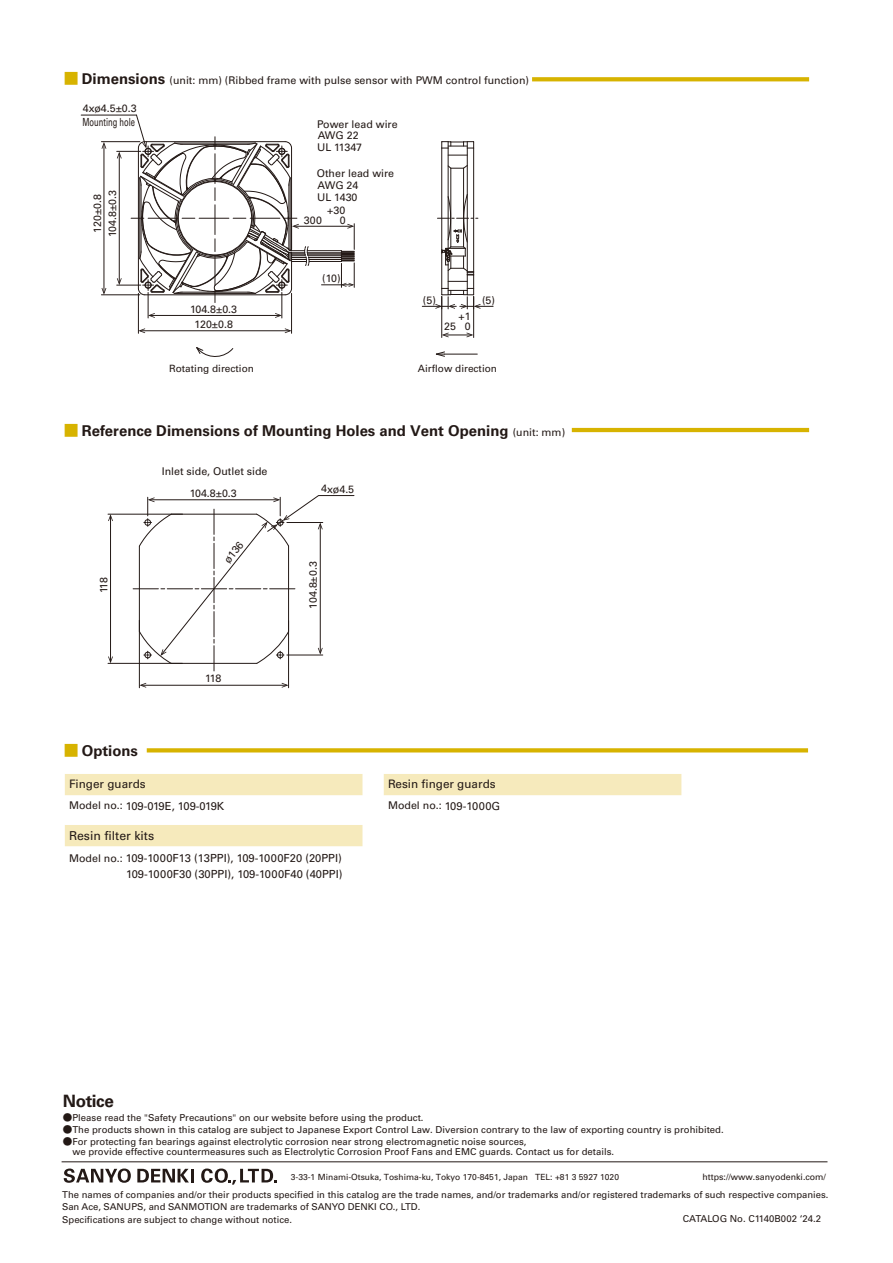
<style>
.page{position:relative;width:893px;height:1263px;background:#fff}
.page>*{position:absolute;margin:0;border:0;box-sizing:border-box;transform-origin:0 0}
.t1{font:700 16.95px "Univers LT Std";letter-spacing:-.025em;color:#231916}
.t2{font:700 14.85px "Univers LT Std";color:#231916}
.t3{font:12.3px "Univers LT Std";color:#231916}
.t4{font:11.7px "Univers LT Std";color:#231916}
.t5{font:11.1px/15.9px "Univers LT Std";color:#231916;text-align:right}
.t6{font:11.1px "Univers LT Std";letter-spacing:-.055em;color:#231916}
.t7{font:11.1px "Univers LT Std";color:#231916;scale:.68 1}
.t8{font:10.65px/11.9px "Univers LT Std";color:#231916}
.t9{font:10.05px "Univers LT Std";color:#231916}
.t10{font:9.6px/10.6px "Univers LT Std";color:#231916}
.t11{font:9.45px/12.8px "Univers LT Std";color:#231916}
.t12{font:8.85px "Univers LT Std";color:#231916}
.t13{font:8.55px "Univers LT Std";color:#231916}
.s1{font-family:"Shin Go Pro";font-weight:500;font-size:14.85px;color:#d7b300}
.s2{font-weight:700;font-size:14.85px}
.s3{font-family:"Shin Go Pro";font-weight:500;color:#d7b300}
.s4{font-weight:400;font-size:10.65px}
.s5{font-size:10.65px}
.s6{font-size:11.1px}
.s7{font-family:"Shin Go Pro"}
.s8{font-family:"Koz Go Pr 6 N"}
</style>
<div class="page">
<hr style="left:62px;top:1161px;width:765px;height:1px;background:#231916">
<svg style="left:64px;top:1168px;width:67px;height:15px"></svg>
<svg style="left:137px;top:1169px;width:57px;height:13px"></svg>
<svg style="left:201px;top:1168px;width:75px;height:16px"></svg>
<svg style="left:532px;top:77px;width:277px;height:4px"></svg>
<svg style="left:196px;top:347px;width:37px;height:10px"></svg>
<svg style="left:436px;top:351px;width:9px;height:6px"></svg>
<hr style="left:445px;top:354px;width:32px;height:1px;background:#231916">
<hr style="left:307px;top:250px;width:34px;height:1px;background:#231916">
<hr style="left:309px;top:261px;width:32px;height:1px;background:#231916">
<hr style="left:307px;top:253px;width:34px;height:1px;background:#231916">
<hr style="left:308px;top:255px;width:33px;height:1px;background:#231916">
<hr style="left:309px;top:257px;width:32px;height:1px;background:#231916">
<hr style="left:309px;top:259px;width:32px;height:1px;background:#231916">
<hr style="left:467px;top:148px;width:1px;height:124px;background:#231916">
<hr style="left:473px;top:148px;width:1px;height:124px;background:#231916">
<hr style="left:441px;top:148px;width:1px;height:102px;background:#231916">
<hr style="left:448px;top:148px;width:1px;height:100px;background:#231916">
<hr style="left:463px;top:168px;width:1px;height:79px;background:#231916">
<hr style="left:450px;top:168px;width:1px;height:79px;background:#231916">
<svg style="left:447px;top:164px;width:21px;height:5px"></svg>
<svg style="left:448px;top:155px;width:19px;height:1px"></svg>
<svg style="left:441px;top:141px;width:33px;height:8px"></svg>
<hr style="left:294px;top:226px;width:58px;height:1px;background:#231916">
<svg style="left:321px;top:224px;width:34px;height:63px"></svg>
<hr style="left:81px;top:115px;width:55px;height:1px;background:#231916">
<hr style="left:138px;top:293px;width:1px;height:40px;background:#231916">
<hr style="left:291px;top:293px;width:1px;height:40px;background:#231916">
<hr style="left:140px;top:330px;width:149px;height:1px;background:#231916">
<svg style="left:138px;top:328px;width:7px;height:5px"></svg>
<svg style="left:285px;top:328px;width:6px;height:5px"></svg>
<hr style="left:101px;top:294px;width:39px;height:1px;background:#231916">
<hr style="left:101px;top:141px;width:39px;height:1px;background:#231916">
<hr style="left:104px;top:144px;width:1px;height:149px;background:#231916">
<svg style="left:102px;top:288px;width:4px;height:7px"></svg>
<svg style="left:102px;top:142px;width:4px;height:7px"></svg>
<hr style="left:441px;top:296px;width:1px;height:41px;background:#231916">
<hr style="left:473px;top:296px;width:1px;height:41px;background:#231916">
<svg style="left:442px;top:332px;width:31px;height:5px"></svg>
<svg style="left:422px;top:193px;width:71px;height:116px"></svg>
<svg style="left:117px;top:114px;width:192px;height:204px"></svg>
<hr style="left:572px;top:428px;width:237px;height:4px;background:#d7b300">
<hr style="left:139px;top:620px;width:1px;height:68px;background:#231916">
<hr style="left:288px;top:620px;width:1px;height:68px;background:#231916">
<hr style="left:142px;top:685px;width:144px;height:1px;background:#231916">
<svg style="left:139px;top:683px;width:7px;height:5px"></svg>
<svg style="left:282px;top:683px;width:7px;height:5px"></svg>
<hr style="left:108px;top:514px;width:75px;height:1px;background:#231916">
<hr style="left:108px;top:663px;width:74px;height:1px;background:#231916">
<hr style="left:110px;top:516px;width:1px;height:145px;background:#231916">
<svg style="left:108px;top:514px;width:5px;height:7px"></svg>
<svg style="left:108px;top:656px;width:5px;height:7px"></svg>
<svg style="left:133px;top:495px;width:222px;height:176px"></svg>
<svg style="left:147px;top:748px;width:661px;height:4px;background:#d9b710"></svg>
<svg style="left:65px;top:774px;width:616px;height:72px"></svg>
<p class="t8" style="left:64px;top:75px;width:467px"><span class="s1">■</span> <span class="s2">Dimensions</span> (unit: mm) (Ribbed frame with pulse sensor with PWM control function)</p>
<p class="t8" style="left:83px;top:102px;width:55px">4xø4.5±0.3</p>
<p class="t7" style="left:82px;top:116px;width:79px">Mounting hole</p>
<p class="t8" style="left:107px;top:237px;width:48px;rotate:-90deg">104.8±0.3</p>
<p class="t8" style="left:91px;top:233px;width:40px;rotate:-90deg">120±0.8</p>
<p class="t8" style="left:317px;top:118px;width:82px">Power lead wire<br>AWG 22<br>UL 11347</p>
<p class="t8" style="left:317px;top:167px;width:79px">Other lead wire<br>AWG 24<br>UL 1430</p>
<p class="t8" style="left:327px;top:204px;width:20px">+30</p>
<p class="t8" style="left:304px;top:214px;width:20px">300</p>
<p class="t8" style="left:340px;top:214px;width:7px">0</p>
<p class="t8" style="left:190px;top:301px;width:48px;line-height:15.3px;text-align:center">104.8±0.3<br>120±0.8</p>
<p class="t8" style="left:322px;top:272px;width:20px">(10)</p>
<p class="t8" style="left:423px;top:294px;width:14px">(5)</p>
<p class="t8" style="left:482px;top:294px;width:14px">(5)</p>
<p class="t8" style="left:444px;top:312px;width:28px;line-height:9.8px;text-align:right">+1<br>25 0</p>
<p class="t9" style="left:169px;top:363px;width:86px">Rotating direction</p>
<p class="t9" style="left:418px;top:363px;width:81px">Airflow direction</p>
<h2 class="t2" style="left:64px;top:422px;width:503px"><span class="s3">■</span> Reference Dimensions of Mounting Holes and Vent Opening <span class="s4">(unit: mm)</span></h2>
<p class="t8" style="left:162px;top:465px;width:107px">Inlet side, Outlet side</p>
<p class="t8" style="left:98px;top:593px;width:18px;rotate:-90deg">118</p>
<p class="t8" style="left:190px;top:487px;width:48px">104.8±0.3</p>
<p class="t8" style="left:321px;top:483px;width:34px;rotate:1deg">4xø4.5</p>
<p class="t8" style="left:222px;top:558px;width:26px;rotate:-51deg">ø136</p>
<p class="t8" style="left:205px;top:673px;width:18px">118</p>
<p class="t8" style="left:307px;top:608px;width:48px;rotate:-90deg">104.8±0.3</p>
<h2 class="t2" style="left:64px;top:742px;width:76px"><span class="s3">■</span> Options</h2>
<p class="t4" style="left:69px;top:777px;width:78px">Finger guards</p>
<p class="t4" style="left:388px;top:777px;width:109px">Resin finger guards</p>
<p class="t6" style="left:69px;top:799px;width:157px"><span class="s5">Model no.:</span> 109-019E, 109-019K</p>
<p class="t8" style="left:388px;top:800px;width:114px">Model no.: <span class="s6">109-1000G</span></p>
<p class="t3" style="left:69px;top:828px;width:87px">Resin filter kits</p>
<p class="t5" style="left:69px;top:850px;width:275px"><span class="s5">Model no.:</span> 109-1000F13 (13PPI), 109-1000F20 (20PPI)<br>109-1000F30 (30PPI), 109-1000F40 (40PPI)</p>
<h1 class="t1" style="left:63px;top:1091px;width:52px">Notice</h1>
<p class="t10" style="left:63px;top:1112px;width:362px"><span class="s7">●</span>Please read the "Safety Precautions" on our website before using the product.</p>
<p class="t10" style="left:63px;top:1124px;width:662px"><span class="s8">●</span>The products shown in this catalog are subject to Japanese Export Control Law. Diversion contrary to the law of exporting country is prohibited.</p>
<p class="t10" style="left:72px;top:1136px;width:543px;text-indent:-10px"><span class="s8">●</span>For protecting fan bearings against electrolytic corrosion near strong electromagnetic noise sources,<br>we provide effective countermeasures such as Electrolytic Corrosion Proof Fans and EMC guards. Contact us for details.</p>
<p class="t13" style="left:291px;top:1171px;width:330px">3-33-1 Minami-Otsuka, Toshima-ku, Tokyo 170-8451, Japan TEL: +81 3 5927 1020</p>
<p class="t12" style="left:702px;top:1171px;width:125px">https://www.sanyodenki.com/</p>
<p class="t11" style="left:62px;top:1188px;width:768px">The names of companies and/or their products specified in this catalog are the trade names, and/or trademarks and/or registered trademarks of such respective companies.<br>San Ace, SANUPS, and SANMOTION are trademarks of SANYO DENKI CO., LTD.<br>Specifications are subject to change without notice.</p>
<p class="t10" style="left:683px;top:1213px;width:140px">CATALOG No. C1140B002 ‘24.2</p>
</div>
